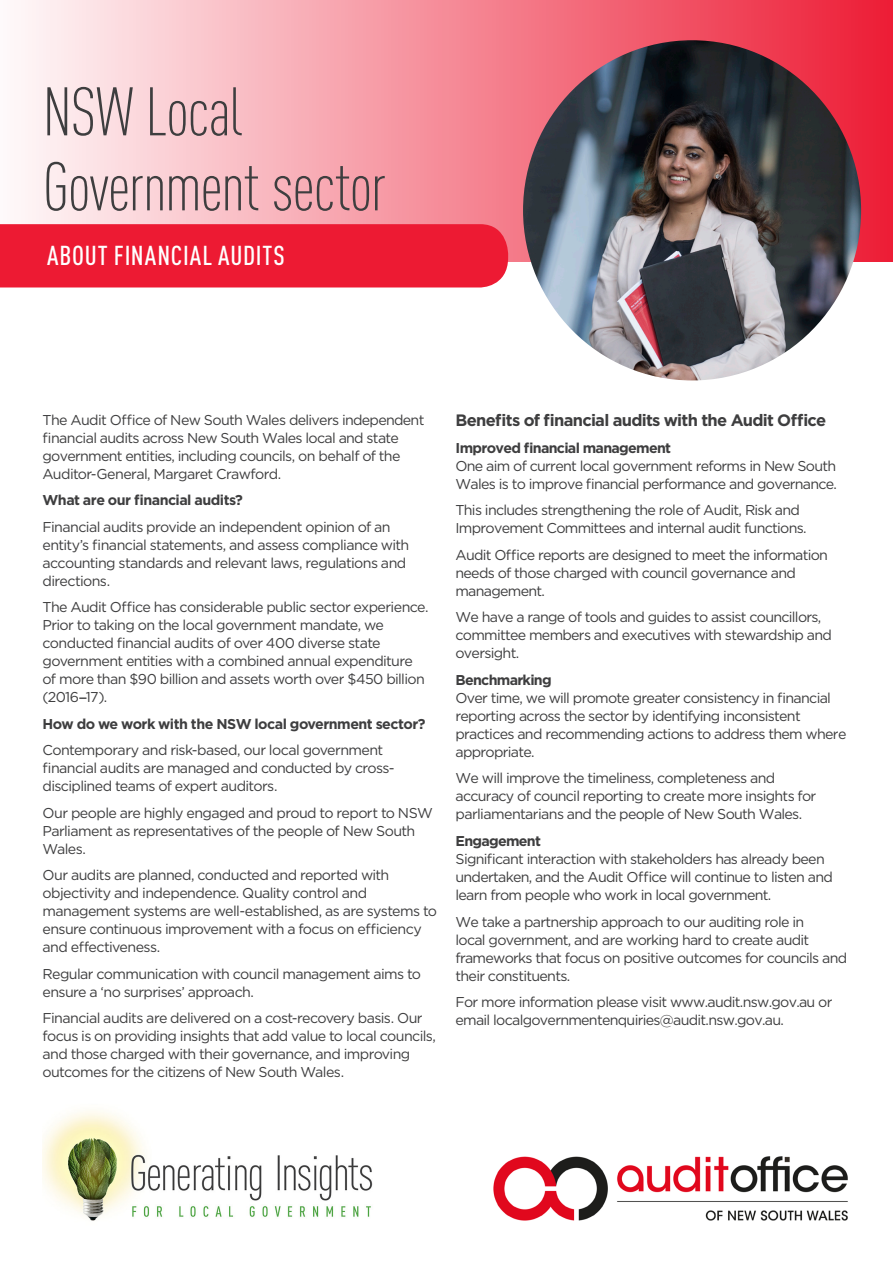
<style>
.page{position:relative;width:893px;height:1263px;background:#fff}
.page>*{position:absolute;margin:0;border:0;box-sizing:border-box;transform-origin:0 0}
.t1{font:300 condensed 67.5px/75px "DIN Pro";letter-spacing:-.02em;color:#3e3e3f}
.t2{font:500 condensed 27px "DIN Pro";letter-spacing:.03em;color:#fff}
.t3{font:700 16.5px "Gotham";letter-spacing:-.04em;color:#3e3e3f}
.t4{font:14.25px/18px "Gotham";letter-spacing:-.05em;color:#3e3e3f}
.t5{font:700 14.25px "Gotham";letter-spacing:-.035em;color:#3e3e3f}
.s1{font-family:"Helvetica Neue LT Com";font-weight:500}
.s2{font-weight:700}
</style>
<div class="page">
<div style="left:0;top:0;width:893px;height:262px;background:linear-gradient(to right,#fefafb,#ed1c35)"></div>
<img style="left:523px;top:40px;width:338px;height:340px">
<img style="left:493px;top:1156px;width:355px;height:65px">
<div style="left:0;top:224px;width:508px;height:63px;background:#ed1a33"></div>
<img style="left:43px;top:1110px;width:330px;height:111px">
<p class="t1" style="left:43px;top:70px;width:345px">NSW Local<br>Government sector</p>
<p class="t2" style="left:47px;top:235px;width:239px">ABOUT FINANCIAL AUDITS</p>
<p class="t4" style="left:43px;top:410px;width:383px">The Audit Office of New South Wales delivers independent financial audits across New South Wales local and state government entities, including councils, on behalf of the Auditor-General, Margaret Crawford.</p>
<p class="t5" style="left:43px;top:491px;width:202px">What are our financial audits?</p>
<p class="t4" style="left:43px;top:517px;width:368px">Financial audits provide an independent opinion of an entity’s financial statements, and assess compliance with accounting standards and relevant laws, regulations and directions.</p>
<p class="t4" style="left:43px;top:598px;width:388px">The Audit Office has considerable public sector experience.<br>Prior to taking on the local government mandate, we conducted financial audits of over 400 diverse state government entities with a combined annual expenditure of more than $90 billion and assets worth over $450 billion (2016<span class="s1">–</span>17).</p>
<p class="t5" style="left:43px;top:714px;width:385px">How do we work with the NSW local government sector?</p>
<p class="t4" style="left:43px;top:741px;width:354px">Contemporary and risk-based, our local government financial audits are managed and conducted by cross&shy;disciplined teams of expert auditors.</p>
<p class="t4" style="left:43px;top:803px;width:392px">Our people are highly engaged and proud to report to NSW<br>Parliament as representatives of the people of New South<br>Wales.</p>
<p class="t4" style="left:43px;top:866px;width:396px">Our audits are planned, conducted and reported with objectivity and independence. Quality control and management systems are well-established, as are systems to ensure continuous improvement with a focus on efficiency and effectiveness.</p>
<p class="t4" style="left:43px;top:964px;width:380px">Regular communication with council management aims to ensure a ‘no surprises’ approach.</p>
<p class="t4" style="left:43px;top:1009px;width:395px">Financial audits are delivered on a cost-recovery basis. Our focus is on providing insights that add value to local councils, and those charged with their governance, and improving outcomes for the citizens of New South Wales.</p>
<p class="t3" style="left:455px;top:410px;width:372px">Benefits of financial audits with the Audit Office</p>
<p class="t4" style="left:455px;top:439px;width:383px"><span class="s2">Improved financial management<br></span>One aim of current local government reforms in New South<br>Wales is to improve financial performance and governance.</p>
<p class="t4" style="left:455px;top:501px;width:353px">This includes strengthening the role of Audit, Risk and<br>Improvement Committees and internal audit functions.</p>
<p class="t4" style="left:455px;top:546px;width:374px">Audit Office reports are designed to meet the information needs of those charged with council governance and management.</p>
<p class="t4" style="left:455px;top:608px;width:378px">We have a range of tools and guides to assist councillors, committee members and executives with stewardship and oversight.</p>
<p class="t4" style="left:455px;top:671px;width:392px"><span class="s2">Benchmarking<br></span>Over time, we will promote greater consistency in financial reporting across the sector by identifying inconsistent practices and recommending actions to address them where appropriate.</p>
<p class="t4" style="left:455px;top:769px;width:362px">We will improve the timeliness, completeness and accuracy of council reporting to create more insights for parliamentarians and the people of New South Wales.</p>
<p class="t4" style="left:455px;top:832px;width:379px"><span class="s2">Engagement<br></span>Significant interaction with stakeholders has already been undertaken, and the Audit Office will continue to listen and learn from people who work in local government.</p>
<p class="t4" style="left:455px;top:912px;width:393px">We take a partnership approach to our auditing role in<br>local government, and are working hard to create audit frameworks that focus on positive outcomes for councils and their constituents.</p>
<p class="t4" style="left:455px;top:993px;width:379px">For more information please visit www.audit.nsw.gov.au or email localgovernmentenquiries@audit.nsw.gov.au.</p>
</div>
